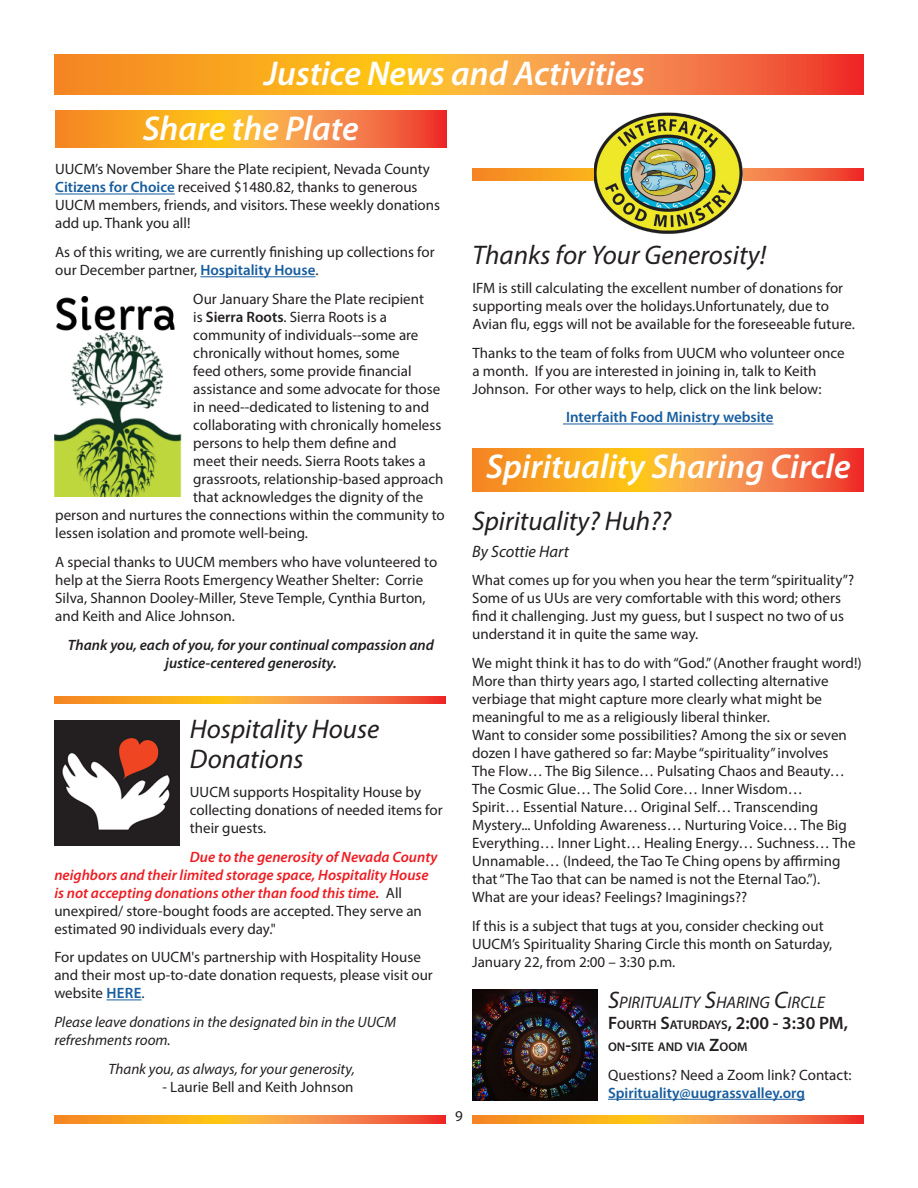
<style>
.page{position:relative;width:918px;height:1188px;background:#fff}
.page>*{position:absolute;margin:0;border:0;box-sizing:border-box;transform-origin:0 0}
.t1{font:italic 600 34.5px "Myriad Pro";color:#fff}
.headline{font:italic 27px/30px "Myriad Pro";color:#231f20}
.subhead{font:600 18px "Myriad Pro";color:#231f20}
.Subhead_1{font:italic 16.8px "Myriad Pro";color:#231f20}
.by_line{font:italic 16.5px "Myriad Pro";color:#231f20}
.Paragraph_Style_1{font:15px/18px "Myriad Pro";color:#231f20}
.Paragraph_Style_1-2{font:italic 600 15px/18px "Myriad Pro";color:#ee1d23}
.Paragraph_Style_1-3{font:italic 600 15px/18px "Myriad Pro";color:#231f20;text-align:center}
.Paragraph_Style_1-4{font:italic 15px/18px "Myriad Pro";color:#231f20}
.Paragraph_Style_1-5{font:600 15px "Myriad Pro";color:#175d9e}
.Indented_paragraph{font:italic 15px "Myriad Pro";color:#231f20}
.Indented_paragraph-2{font:15px "Myriad Pro";color:#231f20}
.subhead-2{font:600 12.6px "Myriad Pro";color:#231f20}
.s1{font-weight:600;color:#175d9e}
.s2{font-weight:600}
.s3{font-weight:400;font-style:normal;color:#231f20}
.s4{font-size:24px}
.s5{font-size:12.6px}
.s6{font-size:18px}
</style>
<div class="page">
<svg style="left:54px;top:54px;width:810px;height:40px;background:#f79230"></svg>
<svg style="left:472px;top:1116px;width:392px;height:7px;background:#f79230"></svg>
<svg style="left:54px;top:1116px;width:392px;height:7px;background:#f79230"></svg>
<hr style="left:55px;top:194px;width:120px;height:1px;background:#175d9e">
<hr style="left:200px;top:276px;width:115px;height:1px;background:#175d9e">
<svg style="left:55px;top:110px;width:392px;height:38px;background:#f79230"></svg>
<hr style="left:106px;top:1000px;width:36px;height:1px;background:#175d9e">
<svg style="left:54px;top:696px;width:392px;height:8px;background:#f79230"></svg>
<img style="left:54px;top:296px;width:128px;height:200px">
<img style="left:54px;top:721px;width:125px;height:124px">
<svg style="left:472px;top:448px;width:392px;height:44px;background:#f79330"></svg>
<hr style="left:608px;top:1099px;width:197px;height:1px;background:#175d9e">
<svg style="left:472px;top:168px;width:392px;height:12px;background:#f47f2f"></svg>
<img style="left:594px;top:112px;width:148px;height:122px">
<hr style="left:563px;top:424px;width:211px;height:1px;background:#175d9e">
<img style="left:473px;top:990px;width:124px;height:111px">
<p class="t1" style="left:264px;top:51px;width:382px">Justice News and Activities</p>
<p class="t1" style="left:143px;top:107px;width:218px">Share the Plate</p>
<p class="Paragraph_Style_1" style="left:55px;top:160px;width:386px">UUCM’s November Share the Plate recipient, Nevada County <span class="s1">Citizens for Choice</span> received $1480.82, thanks to generous UUCM members, friends, and visitors. These weekly donations add up. Thank you all!</p>
<p class="Paragraph_Style_1" style="left:55px;top:243px;width:381px">As of this writing, we are currently finishing up collections for our December partner, <span class="s1">Hospitality House</span>.</p>
<p class="Paragraph_Style_1" style="left:193px;top:290px;width:232px">Our January Share the Plate recipient</p>
<p class="Paragraph_Style_1" style="left:193px;top:308px;width:195px">is <span class="s2">Sierra Roots</span>. Sierra Roots is a</p>
<p class="Paragraph_Style_1" style="left:193px;top:326px;width:227px">community of individuals--some are</p>
<p class="Paragraph_Style_1" style="left:193px;top:344px;width:208px">chronically without homes, some</p>
<p class="Paragraph_Style_1" style="left:193px;top:362px;width:220px">feed others, some provide financial</p>
<p class="Paragraph_Style_1" style="left:193px;top:380px;width:248px">assistance and some advocate for those</p>
<p class="Paragraph_Style_1" style="left:193px;top:398px;width:237px">in need--dedicated to listening to and</p>
<p class="Paragraph_Style_1" style="left:193px;top:416px;width:249px">collaborating with chronically homeless</p>
<p class="Paragraph_Style_1" style="left:193px;top:434px;width:205px">persons to help them define and</p>
<p class="Paragraph_Style_1" style="left:193px;top:452px;width:234px">meet their needs. Sierra Roots takes a</p>
<p class="Paragraph_Style_1" style="left:193px;top:470px;width:252px">grassroots, relationship-based approach</p>
<p class="Paragraph_Style_1" style="left:193px;top:488px;width:231px">that acknowledges the dignity of the</p>
<p class="Paragraph_Style_1" style="left:55px;top:506px;width:391px">person and nurtures the connections within the community to</p>
<p class="Paragraph_Style_1" style="left:55px;top:524px;width:254px">lessen isolation and promote well-being.</p>
<p class="Paragraph_Style_1" style="left:55px;top:553px;width:384px">A special thanks to UUCM members who have volunteered to help at the Sierra Roots Emergency Weather Shelter: Corrie Silva, Shannon Dooley-Miller, Steve Temple, Cynthia Burton, and Keith and Alice Johnson.</p>
<p class="Paragraph_Style_1-3" style="left:68px;top:635px;width:367px">Thank you, each of you, for your continual compassion and justice-centered generosity.</p>
<p class="headline" style="left:190px;top:714px;width:191px">Hospitality House<br>Donations</p>
<p class="Paragraph_Style_1" style="left:190px;top:783px;width:254px">UUCM supports Hospitality House by collecting donations of needed items for their guests.</p>
<p class="Paragraph_Style_1-2" style="left:54px;top:847px;width:385px;text-indent:136px">Due to the generosity of Nevada County neighbors and their limited storage space, Hospitality House is not accepting donations other than food this time. <span class="s3">All unexpired/ store-bought foods are accepted. They serve an estimated 90 individuals every day."</span></p>
<p class="Paragraph_Style_1" style="left:54px;top:948px;width:380px">For updates on UUCM's partnership with Hospitality House and their most up-to-date donation requests, please visit our website <span class="s1">HERE</span>.</p>
<p class="Paragraph_Style_1-4" style="left:54px;top:1013px;width:343px">Please leave donations in the designated bin in the UUCM refreshments room.</p>
<p class="Indented_paragraph" style="left:108px;top:1060px;width:248px">Thank you, as always, for your generosity,</p>
<p class="Indented_paragraph-2" style="left:162px;top:1078px;width:193px">- Laurie Bell and Keith Johnson</p>
<p class="headline" style="left:472px;top:240px;width:295px">Thanks for Your Generosity!</p>
<p class="Paragraph_Style_1" style="left:472px;top:279px;width:384px">IFM is still calculating the excellent number of donations for supporting meals over the holidays.Unfortunately, due to<br>Avian flu, eggs will not be available for the foreseeable future.</p>
<p class="Paragraph_Style_1" style="left:472px;top:343px;width:374px">Thanks to the team of folks from UUCM who volunteer once a month. If you are interested in joining in, talk to Keith<br>Johnson. For other ways to help, click on the link below:</p>
<p class="Paragraph_Style_1-5" style="left:566px;top:408px;width:209px">Interfaith Food Ministry website</p>
<p class="Paragraph_Style_1" style="left:455px;top:1107px;width:9px">9</p>
<p class="t1" style="left:486px;top:445px;width:366px">Spirituality Sharing Circle</p>
<p class="headline" style="left:472px;top:505px;width:200px">Spirituality? Huh??</p>
<p class="by_line" style="left:472px;top:541px;width:98px">By Scottie Hart</p>
<p class="Paragraph_Style_1" style="left:472px;top:571px;width:384px">What comes up for you when you hear the term “spirituality”?<br>Some of us UUs are very comfortable with this word; others find it challenging. Just my guess, but I suspect no two of us understand it in quite the same way.</p>
<p class="Paragraph_Style_1" style="left:472px;top:654px;width:391px">We might think it has to do with “God.” (Another fraught word!)<br>More than thirty years ago, I started collecting alternative verbiage that might capture more clearly what might be meaningful to me as a religiously liberal thinker.</p>
<p class="Paragraph_Style_1" style="left:472px;top:726px;width:385px">Want to consider some possibilities? Among the six or seven dozen I have gathered so far: Maybe “spirituality” involves<br>The Flow… The Big Silence… Pulsating Chaos and Beauty… The Cosmic Glue… The Solid Core… Inner Wisdom…<br>Spirit… Essential Nature… Original Self… Transcending Mystery... Unfolding Awareness… Nurturing Voice… The Big Everything… Inner Light… Healing Energy… Suchness… The Unnamable… (Indeed, the Tao Te Ching opens by affirming that “The Tao that can be named is not the Eternal Tao.”).</p>
<p class="Paragraph_Style_1" style="left:472px;top:888px;width:277px">What are your ideas? Feelings? Imaginings??</p>
<p class="Paragraph_Style_1" style="left:472px;top:917px;width:362px">If this is a subject that tugs at you, consider checking out<br>UUCM’s Spirituality Sharing Circle this month on Saturday,<br>January 22, from 2:00 – 3:30 p.m.</p>
<p class="Subhead_1" style="left:608px;top:992px;width:219px"><span class="s4">S</span>PIRITUALITY <span class="s4">S</span>HARING <span class="s4">C</span>IRCLE</p>
<p class="subhead" style="left:608px;top:1012px;width:241px">F<span class="s5">OURTH</span> S<span class="s5">ATURDAYS</span>, 2:00 - 3:30 PM,</p>
<p class="subhead-2" style="left:608px;top:1039px;width:141px">ON<span class="s6">-</span>SITE AND VIA <span class="s6">Z</span>OOM</p>
<p class="Paragraph_Style_1" style="left:608px;top:1065px;width:245px">Questions? Need a Zoom link? Contact:</p>
<p class="Paragraph_Style_1-5" style="left:608px;top:1083px;width:199px">Spirituality@uugrassvalley.org</p>
</div>
